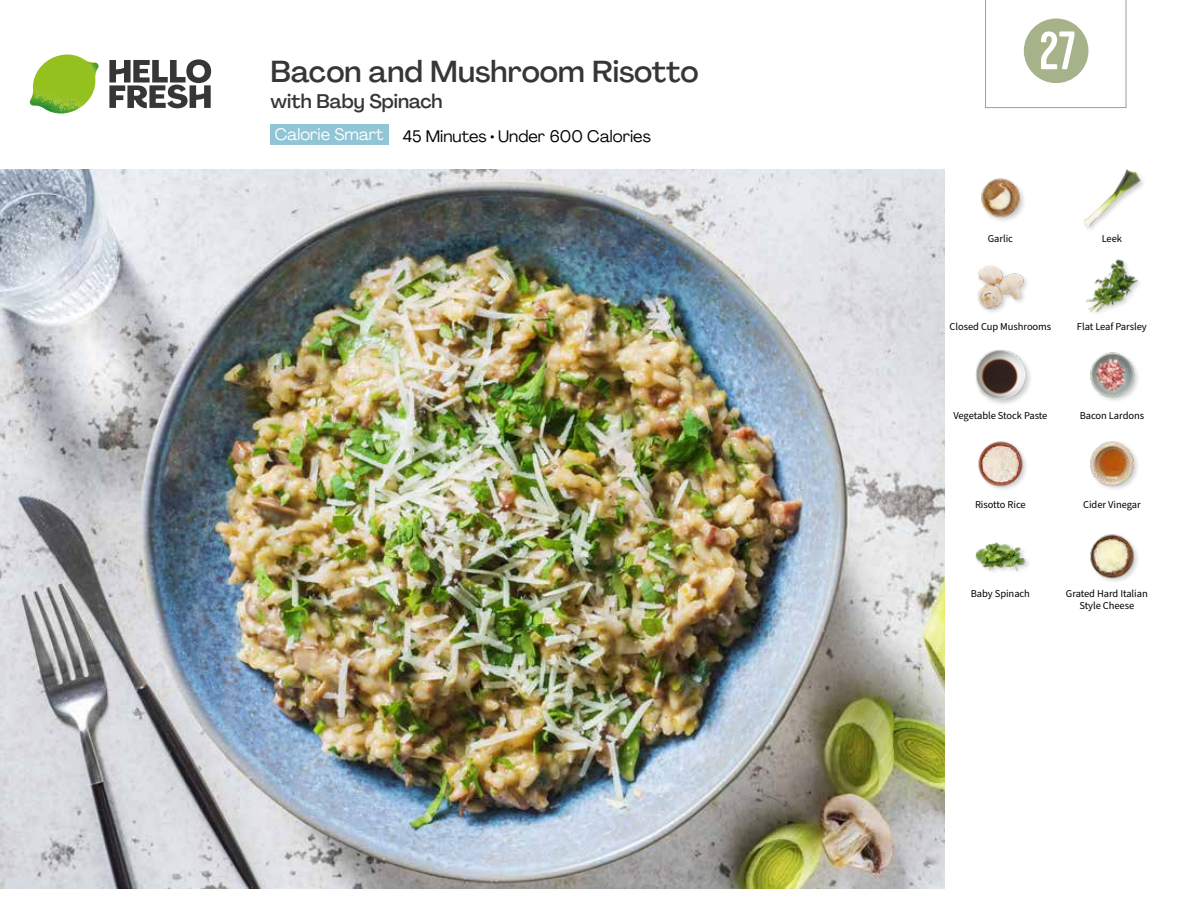
<style>
.page{position:relative;width:1188px;height:918px;background:#fff}
.page>*{position:absolute;margin:0;border:0;box-sizing:border-box;transform-origin:0 0}
.t1{font:54px "Kapra";color:#fff}
.t2{font:500 30px "Agrandir";color:#373636}
.t3{font:500 19.5px "Agrandir";color:#373636}
.t4{font:16.5px "Agrandir";color:#000}
.t5{font:16.5px "Agrandir";color:#fff}
.t6{font:10.5px/12px "Source Sans Pro";letter-spacing:-.005em;color:#000;text-align:center}
</style>
<div class="page">
<svg style="left:109px;top:59px;width:102px;height:49px"></svg>
<img style="left:30px;top:55px;width:69px;height:59px">
<img style="left:0;top:170px;width:945px;height:718px">
<div style="left:271px;top:125px;width:118px;height:20px;background:#8fc5d4"></div>
<div style="left:974px;top:542px;width:58px;height:35px;background:#000;opacity:.2"></div>
<img style="left:975px;top:542px;width:51px;height:35px">
<img style="left:1090px;top:534px;width:48px;height:48px">
<div style="left:974px;top:349px;width:59px;height:57px;background:#000;opacity:.2"></div>
<img style="left:975px;top:349px;width:51px;height:51px">
<img style="left:978px;top:441px;width:48px;height:48px">
<img style="left:1090px;top:441px;width:48px;height:48px">
<img style="left:1090px;top:352px;width:48px;height:49px">
<img style="left:981px;top:178px;width:43px;height:43px">
<img style="left:977px;top:265px;width:50px;height:47px">
<img style="left:1085px;top:259px;width:54px;height:54px">
<img style="left:1084px;top:169px;width:57px;height:57px">
<svg style="left:985px;top:0;width:141px;height:108px"></svg>
<h2 class="t2" style="left:271px;top:53px;width:429px">Bacon and Mushroom Risotto</h2>
<h3 class="t3" style="left:271px;top:89px;width:174px">with Baby Spinach</h3>
<h3 class="t5" style="left:275px;top:124px;width:110px">Calorie Smart</h3>
<h3 class="t4" style="left:403px;top:126px;width:250px">45 Minutes • Under 600 Calories</h3>
<h1 class="t1" style="left:1039px;top:19px;width:38px">27</h1>
<p class="t6" style="left:988px;top:232px;width:27px">Garlic</p>
<p class="t6" style="left:1102px;top:232px;width:22px">Leek</p>
<p class="t6" style="left:950px;top:321px;width:103px">Closed Cup Mushrooms</p>
<p class="t6" style="left:1077px;top:321px;width:71px">Flat Leaf Parsley</p>
<p class="t6" style="left:953px;top:410px;width:96px">Vegetable Stock Paste</p>
<p class="t6" style="left:1080px;top:410px;width:66px">Bacon Lardons</p>
<p class="t6" style="left:975px;top:499px;width:52px">Risotto Rice</p>
<p class="t6" style="left:1083px;top:499px;width:59px">Cider Vinegar</p>
<p class="t6" style="left:971px;top:588px;width:61px">Baby Spinach</p>
<p class="t6" style="left:1066px;top:588px;width:83px">Grated Hard Italian<br>Style Cheese</p>
</div>
